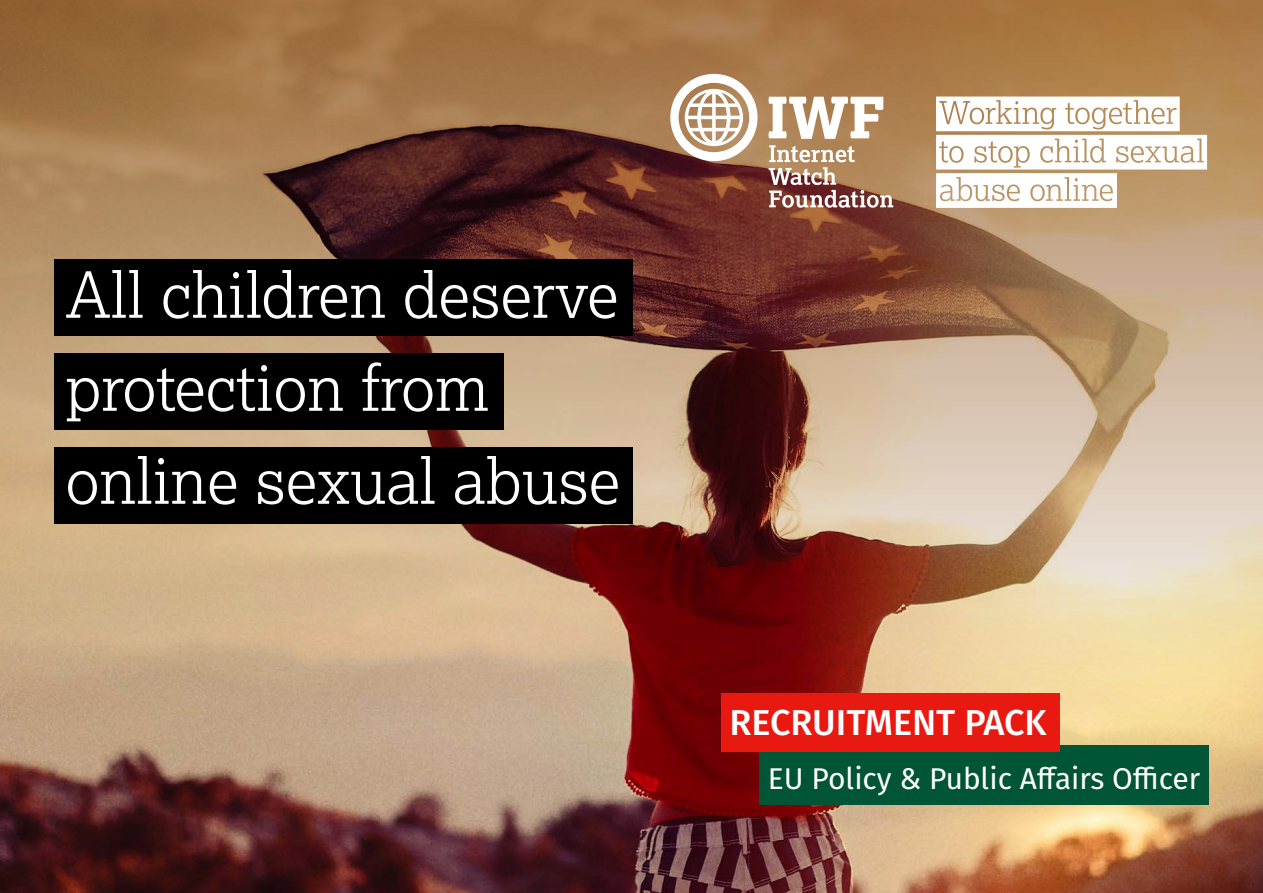
<style>
.page{position:relative;width:1263px;height:893px;background:#fff}
.page>*{position:absolute;margin:0;border:0;box-sizing:border-box;transform-origin:0 0}
.t1{font:300 63px/93px "Lexia";color:#fff}
.t2{font:500 36px "Fira Sans";color:#fff}
.t3{font:30px "Fira Sans";color:#fff}
</style>
<div class="page">
<img style="left:0;top:0;width:1263px;height:893px">
<div style="left:759px;top:745px;width:450px;height:60px;background:#005536"></div>
<div style="left:721px;top:693px;width:338px;height:58px;background:#e81911"></div>
<div style="left:54px;top:259px;width:578px;height:77px;background:#000"></div>
<div style="left:54px;top:353px;width:450px;height:77px;background:#000"></div>
<div style="left:54px;top:448px;width:578px;height:76px;background:#000"></div>
<svg style="left:670px;top:74px;width:87px;height:87px"></svg>
<svg style="left:768px;top:97px;width:115px;height:42px"></svg>
<svg style="left:768px;top:145px;width:125px;height:63px"></svg>
<svg style="left:936px;top:97px;width:271px;height:111px"></svg>
<p class="t1" style="left:65px;top:247px;width:556px">All children deserve protection from online sexual abuse</p>
<p class="t2" style="left:729px;top:693px;width:319px">RECRUITMENT PACK</p>
<p class="t3" style="left:768px;top:756px;width:434px">EU Policy &amp; Public Affairs Officer</p>
</div>
